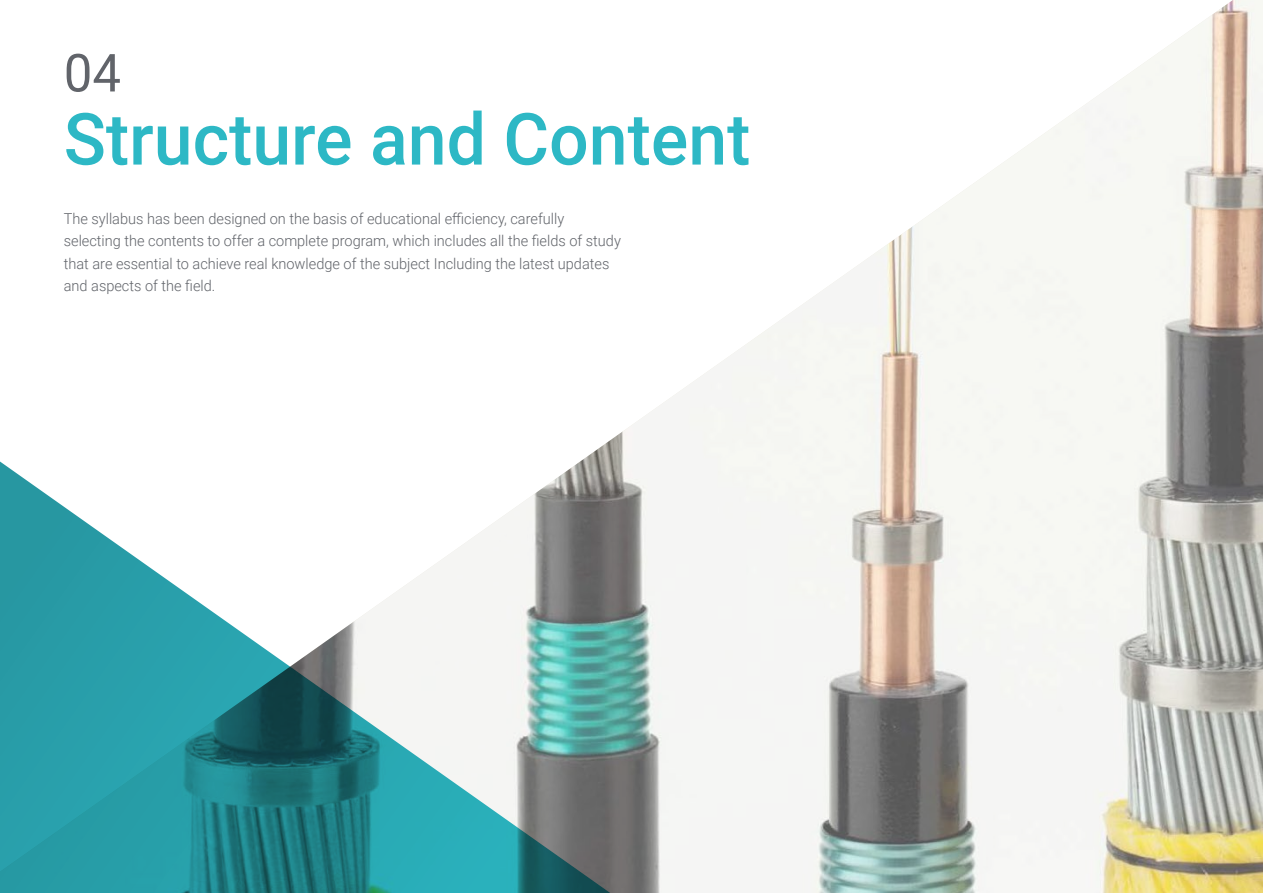
<style>
.page{position:relative;width:1263px;height:893px;background:#fff}
.page>*{position:absolute;margin:0;border:0;box-sizing:border-box;transform-origin:0 0}
.t1{font:500 72px "Roboto";color:#2db8c5}
.t2{font:52.5px "Roboto";color:#61646a}
.t3{font:300 15px/22.5px "Roboto";color:#61646a}
</style>
<div class="page">
<img style="left:602px;top:0;width:661px;height:893px">
<svg style="left:0;top:446px;width:640px;height:447px"></svg>
<h2 class="t2" style="left:64px;top:36px;width:59px">04</h2>
<h1 class="t1" style="left:64px;top:89px;width:688px">Structure and Content</h1>
<p class="t3" style="left:64px;top:207px;width:559px">The syllabus has been designed on the basis of educational efficiency, carefully selecting the contents to offer a complete program, which includes all the fields of study that are essential to achieve real knowledge of the subject Including the latest updates and aspects of the field.</p>
</div>
